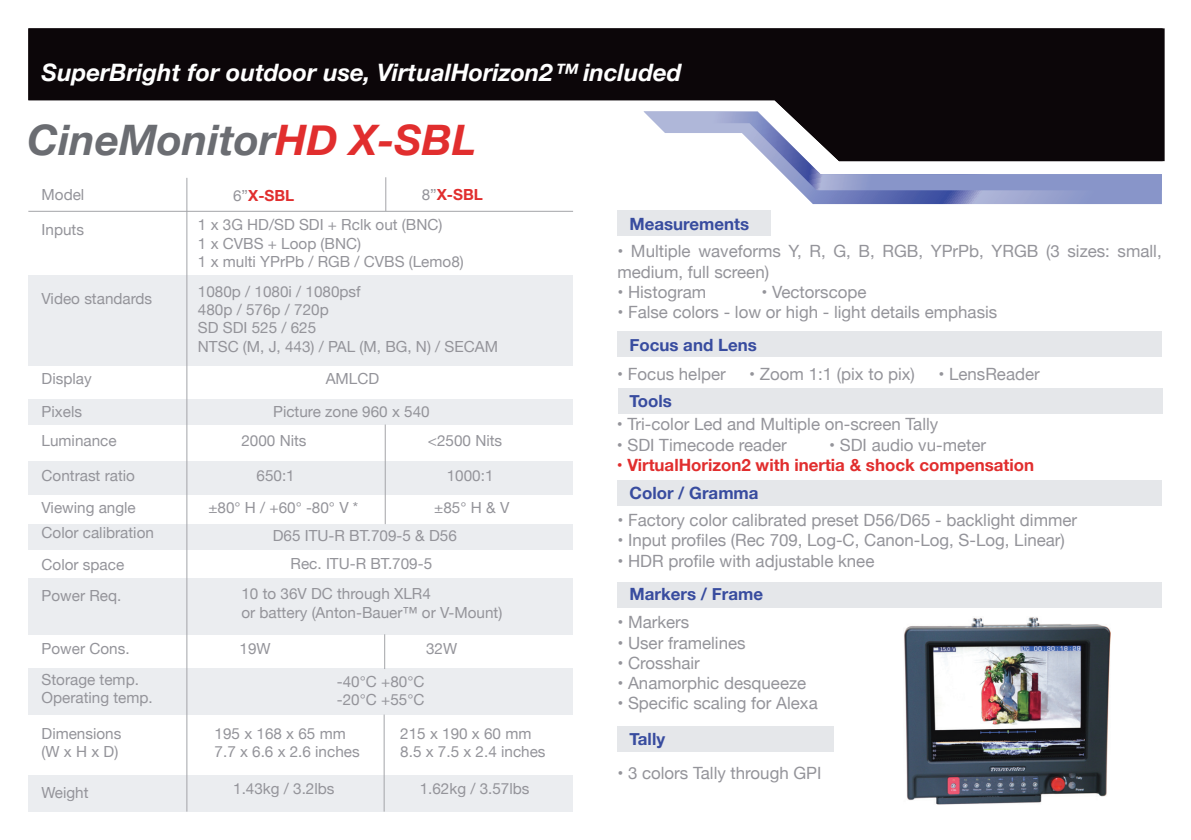
<style>
.page{position:relative;width:1191px;height:840px;background:#fff}
.page>*{position:absolute;margin:0;border:0;box-sizing:border-box;transform-origin:0 0}
.t1{font:italic 700 42px "Helvetica Neue";color:#6b6d72}
.t2{font:italic 700 24px "Helvetica Neue";color:#fff}
.t3{font:16.8px/20.2px "Helvetica Neue";color:#94949a}
.t4{font:700 16.8px "Helvetica Neue";color:#384c9f}
.t5{font:700 16.8px "Helvetica Neue";color:#e12e2e}
.t6{font:15.2px/18.4px "Helvetica Neue";color:#94949a}
.t7{font:700 15.2px "Helvetica Neue";color:#e12e2e}
.s1{color:#e12e2e}
.s2{font-weight:400;color:#94949a}
</style>
<div class="page">
<svg style="left:28px;top:28px;width:1134px;height:133px;fill:#0c0609"></svg>
<svg style="left:644px;top:111px;width:517px;height:93px"></svg>
<svg style="left:661px;top:112px;width:500px;height:78px"></svg>
<div style="left:29px;top:461px;width:544px;height:33px;background:#ebedf0"></div>
<div style="left:28px;top:275px;width:545px;height:90px;background:#ebedf0"></div>
<div style="left:28px;top:398px;width:545px;height:26px;background:#ebedf0"></div>
<div style="left:29px;top:668px;width:544px;height:46px;background:#ebedf0"></div>
<div style="left:28px;top:523px;width:545px;height:26px;background:#ebedf0"></div>
<div style="left:28px;top:578px;width:545px;height:56px;background:#ebedf0"></div>
<div style="left:28px;top:774px;width:545px;height:37px;background:#ebedf0"></div>
<div style="left:617px;top:330px;width:544px;height:26px;background:#e5e7ea"></div>
<div style="left:617px;top:582px;width:544px;height:26px;background:#e5e7ea"></div>
<div style="left:617px;top:480px;width:544px;height:25px;background:#e5e7ea"></div>
<div style="left:618px;top:387px;width:544px;height:26px;background:#e5e7ea"></div>
<div style="left:617px;top:210px;width:154px;height:25px;background:#e5e7ea"></div>
<div style="left:617px;top:726px;width:216px;height:25px;background:#e5e7ea"></div>
<hr style="left:186px;top:178px;width:1px;height:633px;background:#a3a4a8">
<hr style="left:28px;top:211px;width:545px;height:1px;background:#a3a4a8">
<hr style="left:385px;top:424px;width:1px;height:100px;background:#a3a4a8">
<hr style="left:385px;top:177px;width:1px;height:34px;background:#a3a4a8">
<hr style="left:384px;top:634px;width:1px;height:34px;background:#a3a4a8">
<hr style="left:384px;top:714px;width:1px;height:97px;background:#a3a4a8">
<img style="left:904px;top:617px;width:206px;height:187px">
<h2 class="t2" style="left:42px;top:54px;width:641px">SuperBright for outdoor use, VirtualHorizon2™ included</h2>
<h1 class="t1" style="left:27px;top:106px;width:450px">CineMonitor<span class="s1">HD X-SBL</span></h1>
<p class="t6" style="left:42px;top:186px;width:44px">Model</p>
<p class="t6" style="left:42px;top:221px;width:44px">Inputs</p>
<p class="t7" style="left:233px;top:183px;width:63px"><span class="s2">6”</span>X-SBL</p>
<p class="t7" style="left:422px;top:182px;width:63px"><span class="s2">8”</span>X-SBL</p>
<p class="t4" style="left:629px;top:210px;width:121px">Measurements</p>
<p class="t6" style="left:198px;top:216px;width:267px">1 x 3G HD/SD SDI + Rclk out (BNC)<br>1 x CVBS + Loop (BNC)<br>1 x multi YPrPb / RGB / CVBS (Lemo8)</p>
<p class="t3" style="left:617px;top:242px;width:546px">• Multiple waveforms Y, R, G, B, RGB, YPrPb, YRGB (3 sizes: small, medium, full screen)</p>
<p class="t3" style="left:617px;top:282px;width:90px">• Histogram</p>
<p class="t3" style="left:761px;top:282px;width:107px">• Vectorscope</p>
<p class="t3" style="left:617px;top:303px;width:381px">• False colors - low or high - light details emphasis</p>
<p class="t6" style="left:198px;top:283px;width:301px">1080p / 1080i / 1080psf<br>480p / 576p / 720p<br>SD SDI 525 / 625<br>NTSC (M, J, 443) / PAL (M, BG, N) / SECAM</p>
<p class="t6" style="left:273px;top:363px;width:158px;line-height:32.6px;text-align:center">AMLCD<br>Picture zone 960 x 540</p>
<p class="t6" style="left:42px;top:290px;width:112px">Video standards</p>
<p class="t4" style="left:629px;top:331px;width:129px">Focus and Lens</p>
<p class="t3" style="left:617px;top:365px;width:110px">• Focus helper</p>
<p class="t3" style="left:749px;top:365px;width:167px">• Zoom 1:1 (pix to pix)</p>
<p class="t3" style="left:938px;top:365px;width:103px">• LensReader</p>
<p class="t3" style="left:617px;top:415px;width:323px">• Tri-color Led and Multiple on-screen Tally</p>
<p class="t3" style="left:617px;top:435px;width:172px">• SDI Timecode reader</p>
<p class="t3" style="left:829px;top:435px;width:158px">• SDI audio vu-meter</p>
<p class="t5" style="left:617px;top:451px;width:419px">• VirtualHorizon2 with inertia &amp; shock compensation</p>
<p class="t3" style="left:617px;top:510px;width:461px">• Factory color calibrated preset D56/D65 - backlight dimmer</p>
<p class="t3" style="left:617px;top:531px;width:449px">• Input profiles (Rec 709, Log-C, Canon-Log, S-Log, Linear)</p>
<p class="t3" style="left:617px;top:551px;width:258px">• HDR profile with adjustable knee</p>
<p class="t6" style="left:42px;top:363px;width:52px;line-height:32.6px">Display<br>Pixels</p>
<p class="t6" style="left:42px;top:432px;width:77px">Luminance</p>
<p class="t6" style="left:42px;top:460px;width:96px;line-height:32.4px">Contrast ratio<br>Viewing angle</p>
<p class="t6" style="left:42px;top:518px;width:114px;line-height:31.2px">Color calibration<br>Color space<br>Power Req.</p>
<p class="t6" style="left:42px;top:633px;width:99px;line-height:31px">Power Cons.<br>Storage temp.</p>
<p class="t6" style="left:42px;top:689px;width:113px">Operating temp.</p>
<p class="t6" style="left:42px;top:724px;width:81px">Dimensions (W x H x D)</p>
<p class="t6" style="left:42px;top:783px;width:48px">Weight</p>
<p class="t4" style="left:629px;top:387px;width:44px">Tools</p>
<p class="t6" style="left:241px;top:432px;width:67px">2000 Nits</p>
<p class="t6" style="left:428px;top:432px;width:76px">&lt;2500 Nits</p>
<p class="t6" style="left:256px;top:467px;width:40px">650:1</p>
<p class="t6" style="left:447px;top:467px;width:48px">1000:1</p>
<p class="t4" style="left:629px;top:479px;width:131px">Color / Gramma</p>
<p class="t6" style="left:208px;top:499px;width:151px">±80° H / +60° -80° V *</p>
<p class="t6" style="left:434px;top:499px;width:77px">±85° H &amp; V</p>
<p class="t6" style="left:273px;top:527px;width:186px">D65 ITU-R BT.709-5 &amp; D56</p>
<p class="t6" style="left:291px;top:555px;width:143px">Rec. ITU-R BT.709-5</p>
<p class="t6" style="left:241px;top:585px;width:262px">10 to 36V DC through XLR4<br>or battery (Anton-Bauer™ or V-Mount)</p>
<p class="t6" style="left:239px;top:640px;width:33px">19W</p>
<p class="t6" style="left:426px;top:640px;width:33px">32W</p>
<p class="t4" style="left:629px;top:580px;width:135px">Markers / Frame</p>
<p class="t3" style="left:617px;top:613px;width:73px">• Markers</p>
<p class="t3" style="left:617px;top:633px;width:130px">• User framelines</p>
<p class="t3" style="left:617px;top:653px;width:84px">• Crosshair</p>
<p class="t3" style="left:617px;top:673px;width:190px">• Anamorphic desqueeze</p>
<p class="t3" style="left:617px;top:694px;width:202px">• Specific scaling for Alexa</p>
<p class="t6" style="left:337px;top:673px;width:89px">-40°C +80°C -20°C +55°C</p>
<p class="t6" style="left:215px;top:724px;width:146px">195 x 168 x 65 mm<br>7.7 x 6.6 x 2.6 inches</p>
<p class="t6" style="left:233px;top:779px;width:103px">1.43kg / 3.2lbs</p>
<p class="t6" style="left:420px;top:779px;width:111px">1.62kg / 3.57lbs</p>
<p class="t6" style="left:400px;top:724px;width:147px">215 x 190 x 60 mm<br>8.5 x 7.5 x 2.4 inches</p>
<p class="t4" style="left:629px;top:725px;width:37px">Tally</p>
<p class="t3" style="left:617px;top:763px;width:206px">• 3 colors Tally through GPI</p>
</div>
